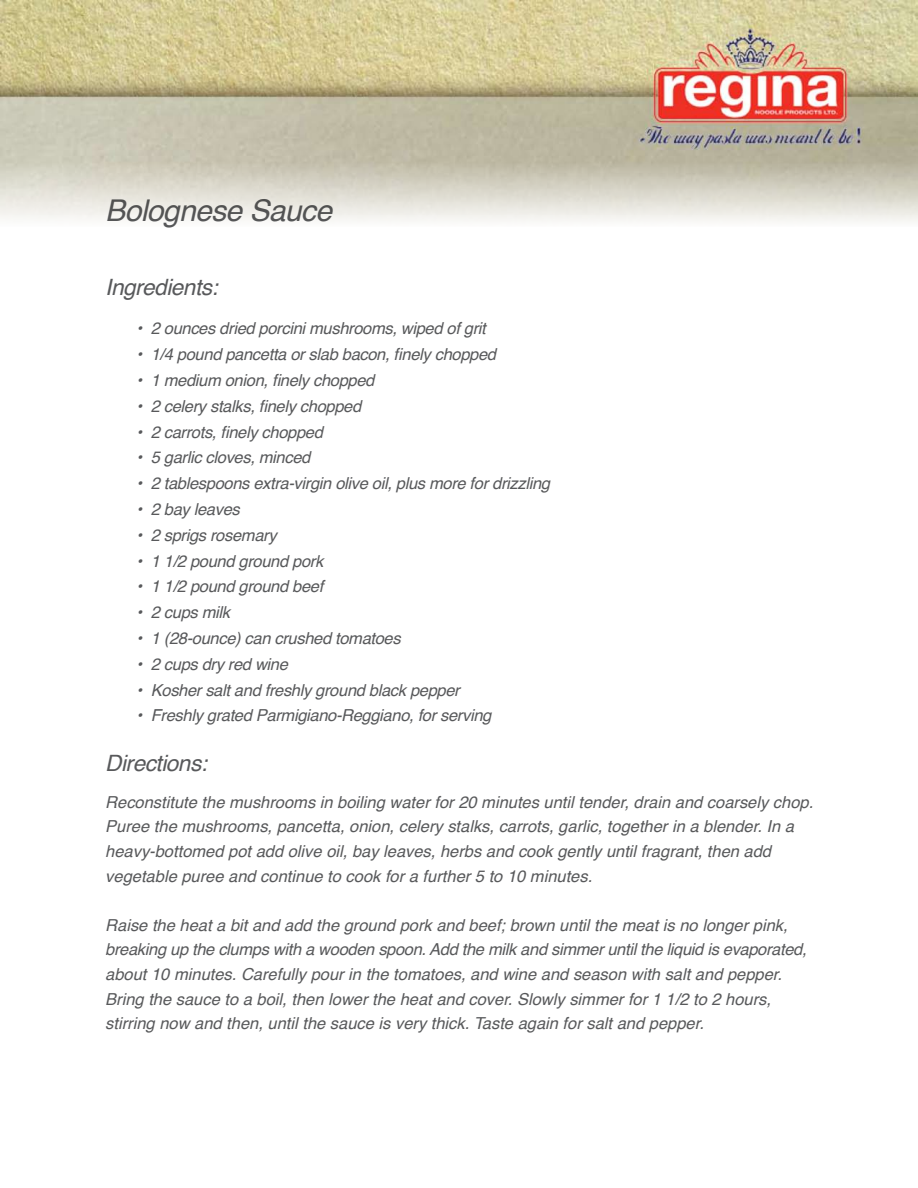
<style>
.page{position:relative;width:918px;height:1188px;background:#fff}
.page>*{position:absolute;margin:0;border:0;box-sizing:border-box;transform-origin:0 0}
.t1{font:italic 30px "Helvetica";letter-spacing:-.02em;color:#58595b}
.t2{font:italic 22.5px "Helvetica";letter-spacing:-.02em;color:#58595b}
.t3{font:italic 16.5px/24.6px "Helvetica";color:#58595b}
.t4{font:italic 16.5px "Helvetica";letter-spacing:-.02em;color:#58595b}
</style>
<div class="page">
<img style="left:0;top:0;width:918px;height:222px">
<h1 class="t1" style="left:105px;top:187px;width:228px">Bolognese Sauce</h1>
<h2 class="t2" style="left:105px;top:269px;width:114px">Ingredients:</h2>
<p class="t4" style="left:137px;top:316px;width:351px">• 2 ounces dried porcini mushrooms, wiped of grit</p>
<p class="t4" style="left:137px;top:341px;width:361px">• 1/4 pound pancetta or slab bacon, finely chopped</p>
<p class="t4" style="left:137px;top:367px;width:239px">• 1 medium onion, finely chopped</p>
<p class="t4" style="left:137px;top:393px;width:226px">• 2 celery stalks, finely chopped</p>
<p class="t4" style="left:137px;top:419px;width:188px">• 2 carrots, finely chopped</p>
<p class="t4" style="left:137px;top:445px;width:175px">• 5 garlic cloves, minced</p>
<p class="t4" style="left:137px;top:470px;width:415px">• 2 tablespoons extra-virgin olive oil, plus more for drizzling</p>
<p class="t4" style="left:137px;top:496px;width:104px">• 2 bay leaves</p>
<p class="t4" style="left:137px;top:522px;width:141px">• 2 sprigs rosemary</p>
<p class="t4" style="left:137px;top:548px;width:188px">• 1 1/2 pound ground pork</p>
<p class="t4" style="left:137px;top:574px;width:188px">• 1 1/2 pound ground beef</p>
<p class="t4" style="left:137px;top:599px;width:95px">• 2 cups milk</p>
<p class="t4" style="left:137px;top:625px;width:265px">• 1 (28-ounce) can crushed tomatoes</p>
<p class="t4" style="left:137px;top:651px;width:153px">• 2 cups dry red wine</p>
<p class="t4" style="left:137px;top:677px;width:324px">• Kosher salt and freshly ground black pepper</p>
<p class="t4" style="left:137px;top:703px;width:356px">• Freshly grated Parmigiano-Reggiano, for serving</p>
<h2 class="t2" style="left:105px;top:745px;width:103px">Directions:</h2>
<p class="t3" style="left:105px;top:790px;width:710px">Reconstitute the mushrooms in boiling water for 20 minutes until tender, drain and coarsely chop.<br>Puree the mushrooms, pancetta, onion, celery stalks, carrots, garlic, together in a blender. In a heavy-bottomed pot add olive oil, bay leaves, herbs and cook gently until fragrant, then add vegetable puree and continue to cook for a further 5 to 10 minutes.</p>
<p class="t3" style="left:105px;top:913px;width:703px">Raise the heat a bit and add the ground pork and beef; brown until the meat is no longer pink, breaking up the clumps with a wooden spoon. Add the milk and simmer until the liquid is evaporated, about 10 minutes. Carefully pour in the tomatoes, and wine and season with salt and pepper.<br>Bring the sauce to a boil, then lower the heat and cover. Slowly simmer for 1 1/2 to 2 hours, stirring now and then, until the sauce is very thick. Taste again for salt and pepper.</p>
</div>
